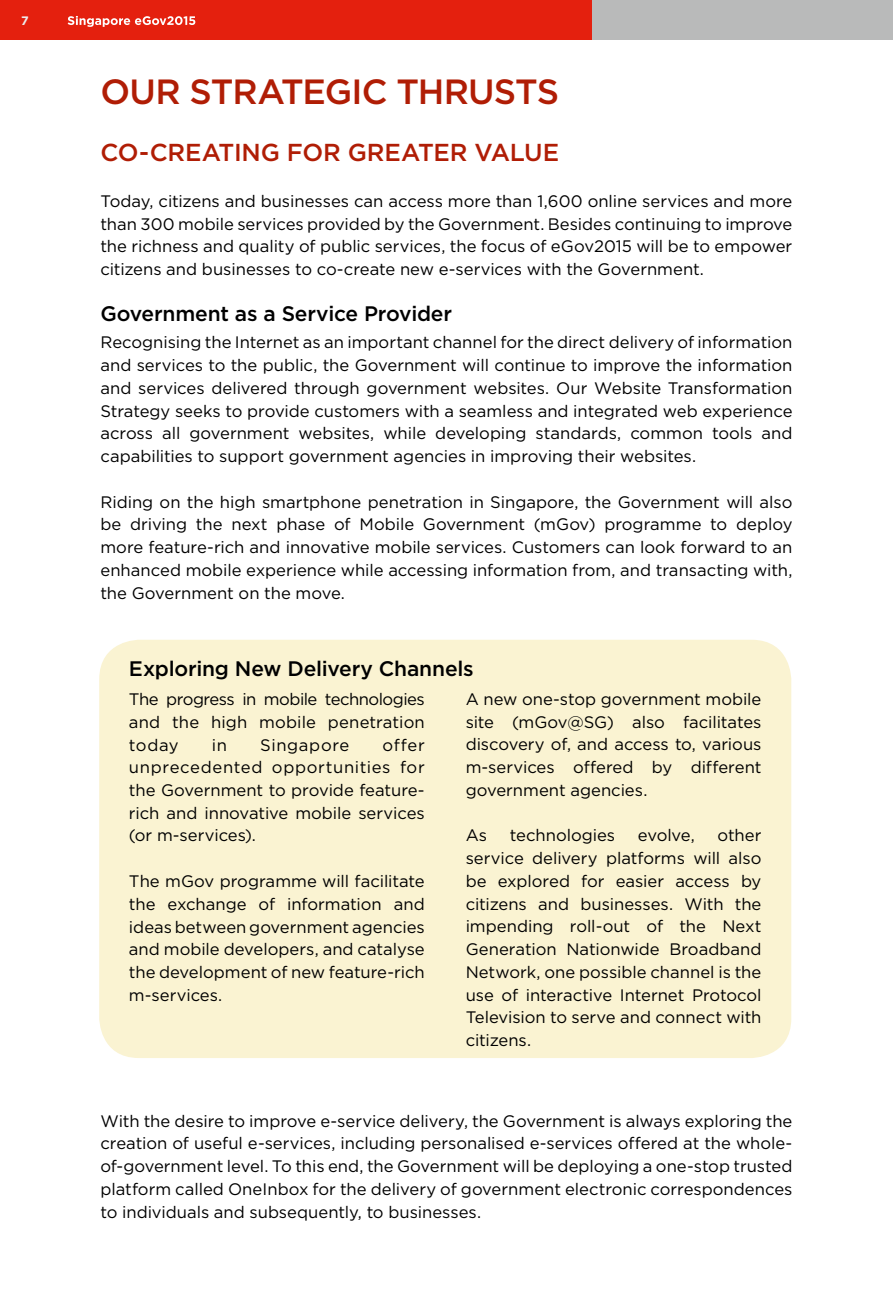
<style>
.page{position:relative;width:893px;height:1290px;background:#fff}
.page>*{position:absolute;margin:0;border:0;box-sizing:border-box;transform-origin:0 0}
.t1{font:500 35px "Gotham";letter-spacing:-.025em;color:#b01d05}
.t2{font:500 24.5px "Gotham";letter-spacing:-.01em;color:#b01d05}
.t3{font:500 21px "Gotham";letter-spacing:-.01em;color:#000}
.t4{font:16.62px/22.8px "Gotham";letter-spacing:-.005em;color:#000;text-align:justify}
.t5{font:16.62px "Gotham";letter-spacing:.04em;color:#000}
.t6{font:700 12.25px "Gotham";color:#ededed}
</style>
<div class="page">
<div style="left:0;top:0;width:893px;height:40px;background:#e4200e"></div>
<div style="left:592px;top:0;width:301px;height:40px;background:#b9baba"></div>
<svg style="left:68px;top:16px;width:127px;height:11px"></svg>
<div style="left:99px;top:640px;width:692px;height:418px;background:#faf3d2;border-radius:40px"></div>
<p class="t6" style="left:21px;top:13px;width:9px">7</p>
<h1 class="t1" style="left:100px;top:71px;width:460px">OUR STRATEGIC THRUSTS</h1>
<h2 class="t2" style="left:100px;top:139px;width:460px">CO-CREATING FOR GREATER VALUE</h2>
<p class="t4" style="left:100px;top:189px;width:693px">Today, citizens and businesses can access more than 1,600 online services and more than 300 mobile services provided by the Government. Besides continuing to improve the richness and quality of public services, the focus of eGov2015 will be to empower citizens and businesses to co-create new e-services with the Government.</p>
<p class="t3" style="left:100px;top:301px;width:353px">Government as a Service Provider</p>
<p class="t4" style="left:100px;top:331px;width:694px">Recognising the Internet as an important channel for the direct delivery of information and services to the public, the Government will continue to improve the information and services delivered through government websites. Our Website Transformation Strategy seeks to provide customers with a seamless and integrated web experience across all government websites, while developing standards, common tools and capabilities to support government agencies in improving their websites.</p>
<p class="t4" style="left:100px;top:490px;width:693px">Riding on the high smartphone penetration in Singapore, the Government will also be driving the next phase of Mobile Government (mGov) programme to deploy more feature-rich and innovative mobile services. Customers can look forward to an enhanced mobile experience while accessing information from, and transacting with, the Government on the move.</p>
<p class="t3" style="left:129px;top:657px;width:346px">Exploring New Delivery Channels</p>
<p class="t4" style="left:129px;top:687px;width:297px">The progress in mobile technologies and the high mobile penetration today</p>
<p class="t4" style="left:129px;top:733px;width:297px;text-indent:254px">offer unprecedented opportunities for the Government to provide feature&shy;rich and innovative mobile services (or m-services).</p>
<p class="t4" style="left:129px;top:869px;width:297px">The mGov programme will facilitate the exchange of information and ideas between government agencies and mobile developers, and catalyse the development of new feature-rich m-services.</p>
<p class="t4" style="left:212px;top:733px;width:17px">in</p>
<p class="t5" style="left:260px;top:735px;width:91px">Singapore</p>
<p class="t4" style="left:466px;top:687px;width:297px">A new one-stop government mobile site (mGov@SG) also facilitates discovery of, and access to, various m-services offered by different government agencies.</p>
<p class="t4" style="left:466px;top:824px;width:23px">As</p>
<p class="t4" style="left:510px;top:824px;width:107px">technologies</p>
<p class="t4" style="left:638px;top:824px;width:58px">evolve,</p>
<p class="t4" style="left:466px;top:824px;width:297px;text-indent:252px">other service delivery platforms will also be explored for easier access by citizens and businesses. With the impending roll-out of the Next Generation Nationwide Broadband Network, one possible channel is the use of interactive Internet Protocol Television to serve and connect with citizens.</p>
<p class="t4" style="left:100px;top:1109px;width:693px">With the desire to improve e-service delivery, the Government is always exploring the creation of useful e-services, including personalised e-services offered at the whole&shy;of-government level. To this end, the Government will be deploying a one-stop trusted platform called OneInbox for the delivery of government electronic correspondences to individuals and subsequently, to businesses.</p>
</div>
